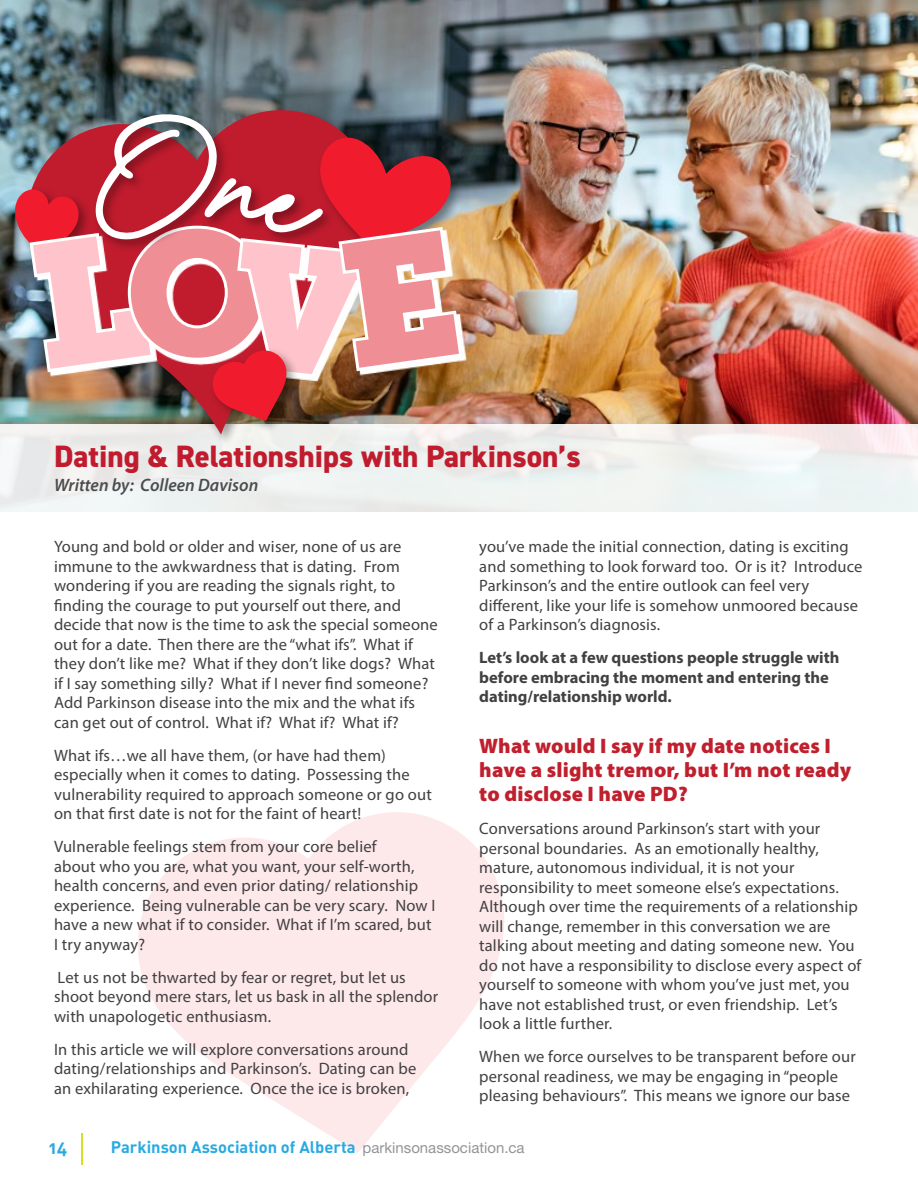
<style>
.page{position:relative;width:918px;height:1188px;background:#fff}
.page>*{position:absolute;margin:0;border:0;box-sizing:border-box;transform-origin:0 0}
.t1{font:800 30.9px "DIN2014";color:#c01c2e}
.t2{font:900 21px/24px "Myriad Pro";letter-spacing:.01em;color:#c0202e}
.t3{font:italic 600 18px "Myriad Pro";color:#4d4d4f}
.t4{font:18px "DIN Bold Alternate";color:#28aae1}
.t5{font:16.5px/19.5px "Myriad Pro";letter-spacing:.01em;color:#414042}
.t6{font:700 16.5px/19.5px "Myriad Pro";color:#414042}
.t7{font:16.5px "DIN Bold Alternate";color:#28aae1}
.s1{font-family:"Helvetica Neue LT Std";font-size:15px;color:#939598}
</style>
<div class="page">
<img style="left:0;top:0;width:113px;height:424px">
<img style="left:113px;top:0;width:805px;height:424px">
<svg style="left:138px;top:812px;width:366px;height:341px;fill:#fde8ea"></svg>
<hr style="left:81px;top:1133px;width:2px;height:32px;background:#d7df23">
<div style="left:0;top:424px;width:918px;height:91px;background:linear-gradient(to right,#edf0ee,#f1f2f2)"></div>
<div style="left:23px;top:106px;width:367px;height:341px;background:#000;opacity:.35"></div>
<svg style="left:25px;top:108px;width:354px;height:327px;fill:#edecea"></svg>
<div style="left:11px;top:185px;width:81px;height:77px;background:#000;opacity:.35"></div>
<div style="left:210px;top:347px;width:90px;height:87px;background:#000;opacity:.35"></div>
<img style="left:14px;top:111px;width:450px;height:310px">
<h1 class="t1" style="left:54px;top:436px;width:528px">Dating &amp; Relationships with Parkinson’s</h1>
<p class="t3" style="left:54px;top:474px;width:206px">Written by: Colleen Davison</p>
<p class="t5" style="left:54px;top:537px;width:385px">Young and bold or older and wiser, none of us are immune to the awkwardness that is dating. From wondering if you are reading the signals right, to finding the courage to put yourself out there, and decide that now is the time to ask the special someone out for a date. Then there are the “what ifs”. What if they don’t like me? What if they don’t like dogs? What if I say something silly? What if I never find someone?<br>Add Parkinson disease into the mix and the what ifs can get out of control. What if? What if? What if?</p>
<p class="t5" style="left:54px;top:745px;width:379px">What ifs…we all have them, (or have had them) especially when it comes to dating. Possessing the vulnerability required to approach someone or go out on that first date is not for the faint of heart!</p>
<p class="t5" style="left:54px;top:837px;width:383px">Vulnerable feelings stem from your core belief<br>about who you are, what you want, your self-worth, health concerns, and even prior dating/ relationship experience. Being vulnerable can be very scary. Now I have a new what if to consider. What if I’m scared, but I try anyway?</p>
<p class="t5" style="left:54px;top:967px;width:386px">Let us not be thwarted by fear or regret, but let us shoot beyond mere stars, let us bask in all the splendor with unapologetic enthusiasm.</p>
<p class="t5" style="left:54px;top:1039px;width:364px">In this article we will explore conversations around dating/relationships and Parkinson’s. Dating can be an exhilarating experience. Once the ice is broken,</p>
<p class="t5" style="left:479px;top:537px;width:385px">you’ve made the initial connection, dating is exciting and something to look forward too. Or is it? Introduce Parkinson’s and the entire outlook can feel very different, like your life is somehow unmoored because of a Parkinson’s diagnosis.</p>
<p class="t6" style="left:479px;top:648px;width:362px">Let’s look at a few questions people struggle with before embracing the moment and entering the dating/relationship world.</p>
<p class="t2" style="left:479px;top:733px;width:374px">What would I say if my date notices I have a slight tremor, but I’m not ready to disclose I have PD?</p>
<p class="t5" style="left:479px;top:819px;width:384px">Conversations around Parkinson’s start with your personal boundaries. As an emotionally healthy, mature, autonomous individual, it is not your responsibility to meet someone else’s expectations.<br>Although over time the requirements of a relationship will change, remember in this conversation we are talking about meeting and dating someone new. You do not have a responsibility to disclose every aspect of yourself to someone with whom you’ve just met, you have not established trust, or even friendship. Let’s look a little further.</p>
<p class="t5" style="left:479px;top:1047px;width:378px">When we force ourselves to be transparent before our personal readiness, we may be engaging in “people pleasing behaviours”. This means we ignore our base</p>
<p class="t4" style="left:49px;top:1135px;width:20px">14</p>
<p class="t7" style="left:111px;top:1136px;width:415px">Parkinson Association of Alberta <span class="s1">parkinsonassociation.ca</span></p>
</div>
